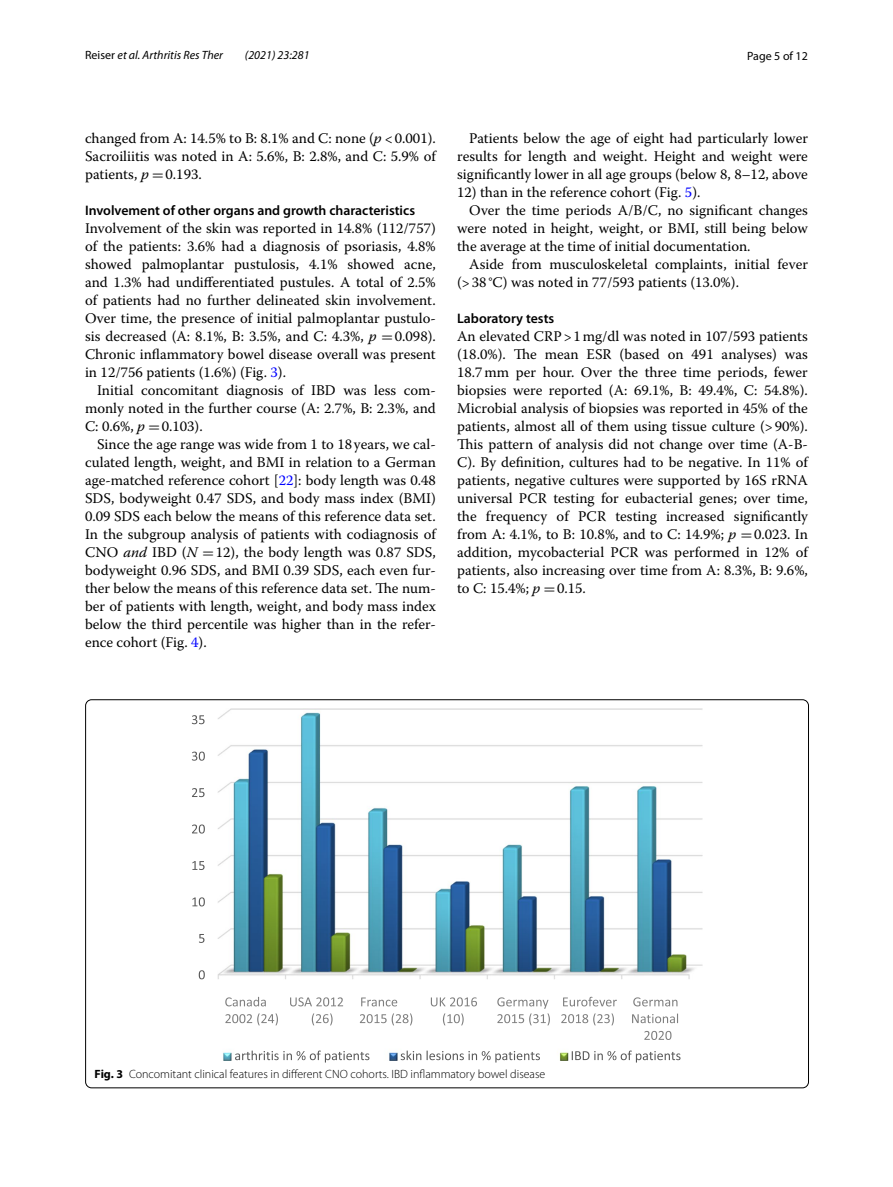
<style>
.page{position:relative;width:893px;height:1187px;background:#fff}
.page>*{position:absolute;margin:0;border:0;box-sizing:border-box;transform-origin:0 0}
.t1{font:14.7px/18px "Warnock Pro";color:#000;text-align:justify}
.t2{font:600 13.8px "Myriad Pro";color:#000}
.t3{font:300 12px "Myriad Pro";color:#000}
.t4{font:italic 12px "Myriad Pro";color:#000}
.t5{font:12px "Myriad Pro";color:#000}
.s1{font-style:normal}
.s2{font-style:italic}
.s3{font-family:"MTSY"}
.s4{color:#00f}
.s5{font-weight:700}
</style>
<div class="page">
<img style="left:217px;top:708px;width:485px;height:352px">
<svg style="left:199px;top:970px;width:6px;height:9px"></svg>
<svg style="left:199px;top:934px;width:5px;height:8px"></svg>
<svg style="left:192px;top:897px;width:13px;height:9px"></svg>
<svg style="left:192px;top:861px;width:13px;height:9px"></svg>
<svg style="left:192px;top:824px;width:13px;height:9px"></svg>
<svg style="left:192px;top:788px;width:13px;height:9px"></svg>
<svg style="left:192px;top:751px;width:13px;height:9px"></svg>
<svg style="left:192px;top:715px;width:13px;height:9px"></svg>
<svg style="left:235px;top:1050px;width:134px;height:12px"></svg>
<svg style="left:401px;top:1050px;width:139px;height:12px"></svg>
<svg style="left:572px;top:1050px;width:108px;height:12px"></svg>
<svg style="left:225px;top:996px;width:453px;height:43px"></svg>
<p class="t4" style="left:85px;top:48px;width:140px"><span class="s1">Reiser</span> et al. Arthritis Res Ther</p>
<p class="t4" style="left:245px;top:48px;width:66px">(2021) 23:281</p>
<p class="t5" style="left:747px;top:48px;width:62px">Page 5 of 12</p>
<p class="t1" style="left:85px;top:128px;width:352px">changed from A: 14.5% to B: 8.1% and C: none (<span class="s2">p</span> &lt;0.001).<br>Sacroiliitis was noted in A: 5.6%, B: 2.8%, and C: 5.9% of patients, <span class="s2">p</span> <span class="s3">=</span>0.193.</p>
<p class="t2" style="left:85px;top:201px;width:332px">Involvement of other organs and growth characteristics</p>
<p class="t1" style="left:85px;top:218px;width:352px">Involvement of the skin was reported in 14.8% (112/757) of the patients: 3.6% had a diagnosis of psoriasis, 4.8% showed palmoplantar pustulosis, 4.1% showed acne, and 1.3% had undifferentiated pustules. A total of 2.5% of patients had no further delineated skin involvement.<br>Over time, the presence of initial palmoplantar pustulo&shy;sis decreased (A: 8.1%, B: 3.5%, and C: 4.3%, <span class="s2">p</span> <span class="s3">=</span>0.098).<br>Chronic inflammatory bowel disease overall was present in 12/756 patients (1.6%) (Fig. <span class="s4">3</span>).</p>
<p class="t1" style="left:85px;top:380px;width:352px;text-indent:12px">Initial concomitant diagnosis of IBD was less com&shy;monly noted in the further course (A: 2.7%, B: 2.3%, and C: 0.6%, <span class="s2">p</span> <span class="s3">=</span>0.103).</p>
<p class="t1" style="left:85px;top:434px;width:352px;text-indent:12px">Since the age range was wide from 1 to 18years, we cal&shy;culated length, weight, and BMI in relation to a German age-matched reference cohort [<span class="s4">22</span>]: body length was 0.48<br>SDS, bodyweight 0.47 SDS, and body mass index (BMI)<br>0.09 SDS each below the means of this reference data set.<br>In the subgroup analysis of patients with codiagnosis of CNO <span class="s2">and</span> IBD (<span class="s2">N</span> <span class="s3">=</span>12), the body length was 0.87 SDS, bodyweight 0.96 SDS, and BMI 0.39 SDS, each even fur&shy;ther below the means of this reference data set. The num&shy;ber of patients with length, weight, and body mass index below the third percentile was higher than in the refer&shy;ence cohort (Fig. <span class="s4">4</span>).</p>
<p class="t1" style="left:457px;top:128px;width:352px;text-indent:12px">Patients below the age of eight had particularly lower results for length and weight. Height and weight were significantly lower in all age groups (below 8, 8–12, above</p>
<p class="t1" style="left:457px;top:182px;width:245px">12) than in the reference cohort (Fig. <span class="s4">5</span>).</p>
<p class="t1" style="left:469px;top:200px;width:340px">Over the time periods A/B/C, no significant changes</p>
<p class="t1" style="left:457px;top:218px;width:352px">were noted in height, weight, or BMI, still being below</p>
<p class="t1" style="left:457px;top:236px;width:295px">the average at the time of initial documentation.</p>
<p class="t1" style="left:469px;top:254px;width:340px">Aside from musculoskeletal complaints, initial fever</p>
<p class="t1" style="left:457px;top:272px;width:283px">(&gt;38°C) was noted in 77/593 patients (13.0%).</p>
<p class="t2" style="left:457px;top:309px;width:99px">Laboratory tests</p>
<p class="t1" style="left:457px;top:326px;width:352px">An elevated CRP&gt;1mg/dl was noted in 107/593 patients (18.0%). The mean ESR (based on 491 analyses) was 18.7mm per hour. Over the three time periods, fewer biopsies were reported (A: 69.1%, B: 49.4%, C: 54.8%).<br>Microbial analysis of biopsies was reported in 45% of the patients, almost all of them using tissue culture (&gt;90%).<br>This pattern of analysis did not change over time (A-B-C). By definition, cultures had to be negative. In 11% of patients, negative cultures were supported by 16S rRNA universal PCR testing for eubacterial genes; over time, the frequency of PCR testing increased significantly from A: 4.1%, to B: 10.8%, and to C: 14.9%; <span class="s2">p</span> <span class="s3">=</span>0.023. In addition, mycobacterial PCR was performed in 12% of patients, also increasing over time from A: 8.3%, B: 9.6%, to C: 15.4%; <span class="s2">p</span> <span class="s3">=</span>0.15.</p>
<p class="t3" style="left:95px;top:1066px;width:452px"><span class="s5">Fig. 3</span> Concomitant clinical features in different CNO cohorts. IBD inflammatory bowel disease</p>
</div>
